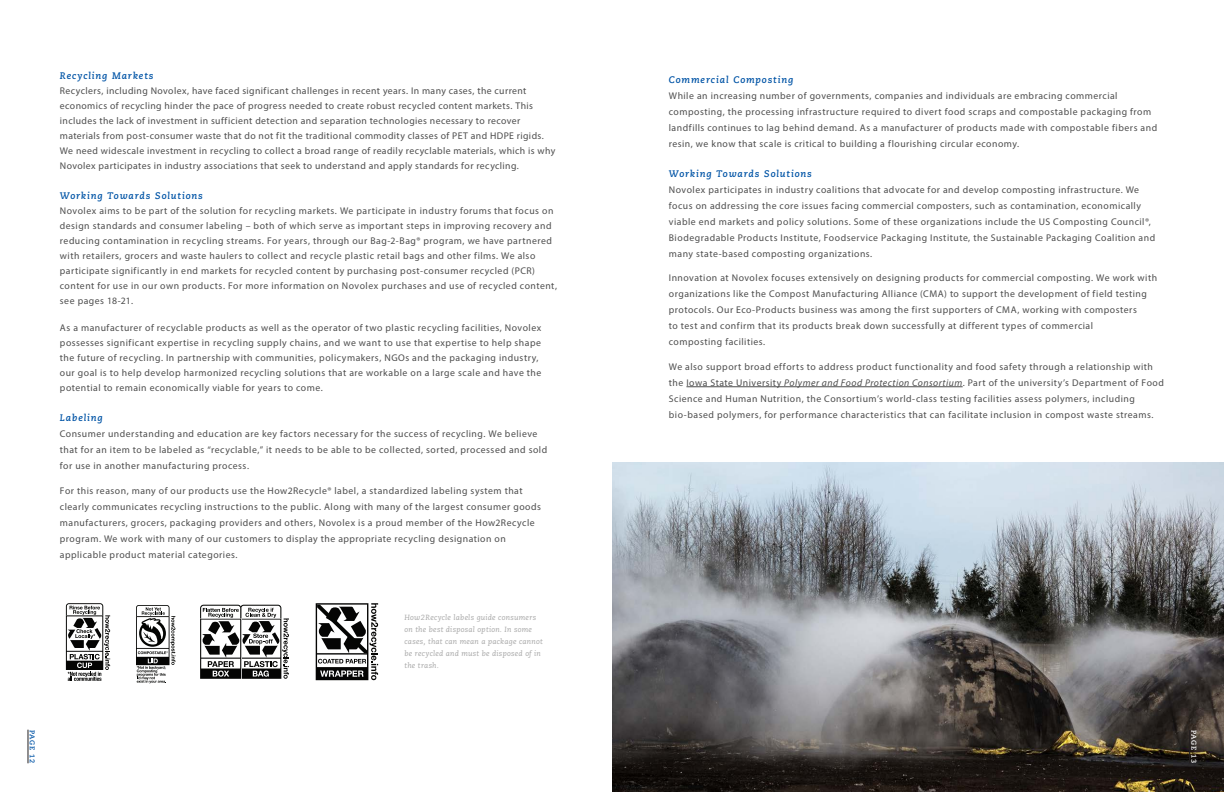
<style>
.page{position:relative;width:1224px;height:792px;background:#fff}
.page>*{position:absolute;margin:0;border:0;box-sizing:border-box;transform-origin:0 0}
.t1{font:9.8px/16px "Myriad Pro";letter-spacing:.05em;color:#4d4d4d}
.t2{font:italic 700 9.5px "Caecilia LT Pro 76";letter-spacing:.09em;color:#0054a6}
.t3{font:italic 7.5px/12px "Caecilia LT Pro 56";letter-spacing:.035em;color:#a6a6a6}
.t4{font:700 7px "Caecilia LT Pro 75";letter-spacing:.105em;color:#0054a6}
.t5{font:700 7px "Caecilia LT Pro 75";letter-spacing:.105em;color:#fff}
.s1{font-style:italic}
</style>
<div class="page">
<hr style="left:28px;top:730px;width:1px;height:33px;background:#231f20">
<hr style="left:686px;top:387px;width:277px;height:1px;background:#4d4d4d">
<img style="left:612px;top:463px;width:612px;height:329px">
<svg style="left:66px;top:603px;width:44px;height:78px"></svg>
<svg style="left:136px;top:605px;width:40px;height:78px"></svg>
<svg style="left:200px;top:605px;width:89px;height:74px"></svg>
<svg style="left:316px;top:603px;width:62px;height:77px"></svg>
<hr style="left:1189px;top:730px;width:1px;height:33px;background:#231f20">
<p class="t4" style="left:37px;top:730px;width:35px;rotate:90deg">PAGE 12</p>
<p class="t2" style="left:60px;top:70px;width:95px">Recycling Markets</p>
<p class="t1" style="left:60px;top:83px;width:497px;line-height:15px">Recyclers, including Novolex, have faced significant challenges in recent years. In many cases, the current economics of recycling hinder the pace of progress needed to create robust recycled content markets. This includes the lack of investment in sufficient detection and separation technologies necessary to recover materials from post-consumer waste that do not fit the traditional commodity classes of PET and HDPE rigids.<br>We need widescale investment in recycling to collect a broad range of readily recyclable materials, which is why Novolex participates in industry associations that seek to understand and apply standards for recycling.</p>
<p class="t2" style="left:60px;top:190px;width:144px">Working Towards Solutions</p>
<p class="t1" style="left:60px;top:203px;width:499px;line-height:15px">Novolex aims to be part of the solution for recycling markets. We participate in industry forums that focus on design standards and consumer labeling – both of which serve as important steps in improving recovery and reducing contamination in recycling streams. For years, through our Bag-2-Bag® program, we have partnered with retailers, grocers and waste haulers to collect and recycle plastic retail bags and other films. We also participate significantly in end markets for recycled content by purchasing post-consumer recycled (PCR) content for use in our own products. For more information on Novolex purchases and use of recycled content, see pages 18-21.</p>
<p class="t1" style="left:60px;top:320px;width:483px;line-height:15px">As a manufacturer of recyclable products as well as the operator of two plastic recycling facilities, Novolex possesses significant expertise in recycling supply chains, and we want to use that expertise to help shape the future of recycling. In partnership with communities, policymakers, NGOs and the packaging industry, our goal is to help develop harmonized recycling solutions that are workable on a large scale and have the potential to remain economically viable for years to come.</p>
<p class="t2" style="left:60px;top:412px;width:44px">Labeling</p>
<p class="t1" style="left:60px;top:426px;width:489px">Consumer understanding and education are key factors necessary for the success of recycling. We believe that for an item to be labeled as “recyclable,” it needs to be able to be collected, sorted, processed and sold for use in another manufacturing process.</p>
<p class="t1" style="left:60px;top:483px;width:483px">For this reason, many of our products use the How2Recycle® label, a standardized labeling system that clearly communicates recycling instructions to the public. Along with many of the largest consumer goods manufacturers, grocers, packaging providers and others, Novolex is a proud member of the How2Recycle program. We work with many of our customers to display the appropriate recycling designation on applicable product material categories.</p>
<p class="t3" style="left:405px;top:612px;width:140px">How2Recycle labels guide consumers on the best disposal option. In some cases, that can mean a package cannot be recycled and must be disposed of in the trash.</p>
<p class="t2" style="left:669px;top:73px;width:126px">Commercial Composting</p>
<p class="t1" style="left:669px;top:87px;width:490px">While an increasing number of governments, companies and individuals are embracing commercial composting, the processing infrastructure required to divert food scraps and compostable packaging from landfills continues to lag behind demand. As a manufacturer of products made with compostable fibers and resin, we know that scale is critical to building a flourishing circular economy.</p>
<p class="t2" style="left:669px;top:167px;width:144px">Working Towards Solutions</p>
<p class="t1" style="left:669px;top:181px;width:488px">Novolex participates in industry coalitions that advocate for and develop composting infrastructure. We focus on addressing the core issues facing commercial composters, such as contamination, economically viable end markets and policy solutions. Some of these organizations include the US Composting Council®, Biodegradable Products Institute, Foodservice Packaging Institute, the Sustainable Packaging Coalition and many state-based composting organizations.</p>
<p class="t1" style="left:669px;top:270px;width:490px">Innovation at Novolex focuses extensively on designing products for commercial composting. We work with organizations like the Compost Manufacturing Alliance (CMA) to support the development of field testing protocols. Our Eco-Products business was among the first supporters of CMA, working with composters<br>to test and confirm that its products break down successfully at different types of commercial<br>composting facilities.</p>
<p class="t1" style="left:669px;top:358px;width:497px">We also support broad efforts to address product functionality and food safety through a relationship with the Iowa State University <span class="s1">Polymer and Food Protection Consortium</span>. Part of the university’s Department of Food Science and Human Nutrition, the Consortium’s world-class testing facilities assess polymers, including bio-based polymers, for performance characteristics that can facilitate inclusion in compost waste streams.</p>
<p class="t5" style="left:1199px;top:730px;width:35px;rotate:90deg">PAGE 13</p>
</div>
